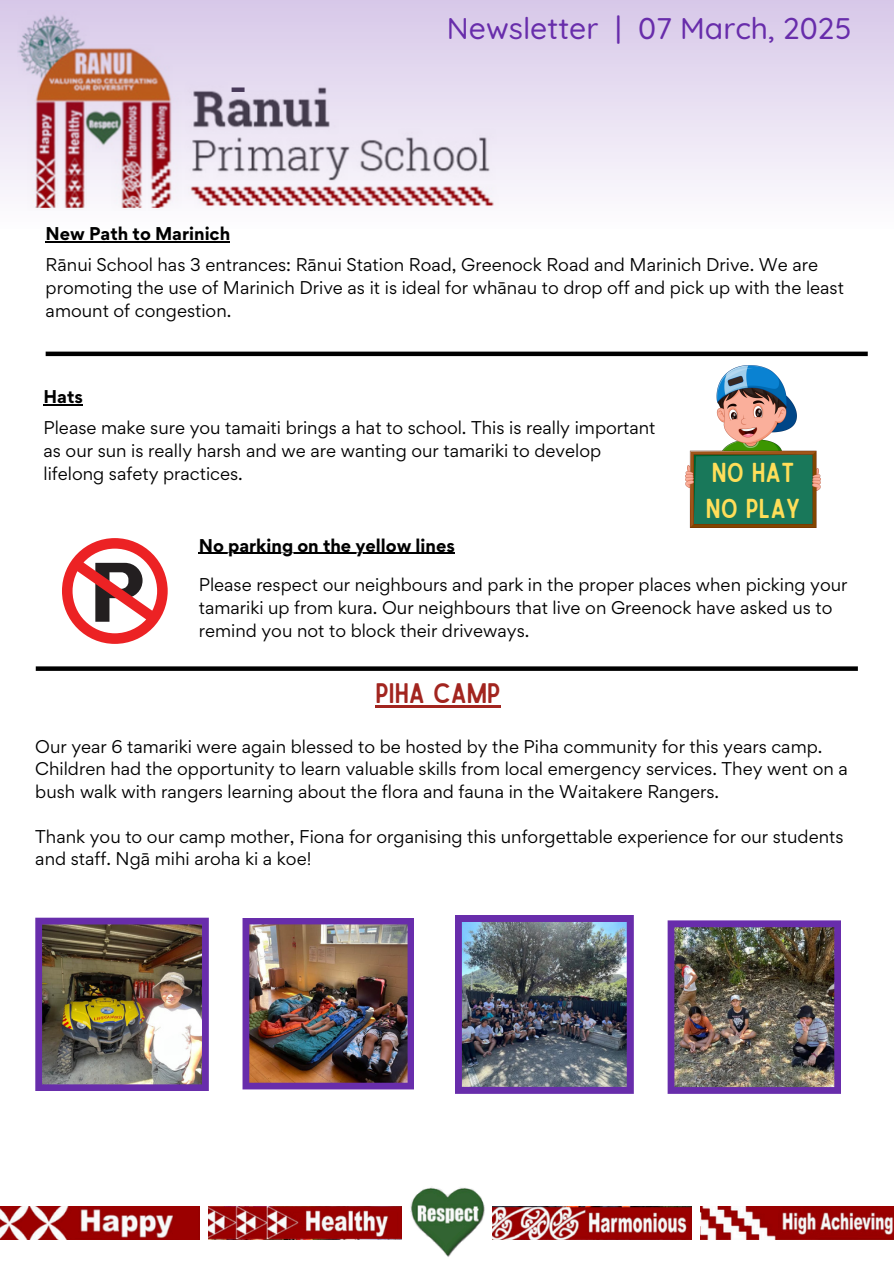
<style>
.page{position:relative;width:894px;height:1264px;background:#fff}
.page>*{position:absolute;margin:0;border:0;box-sizing:border-box;transform-origin:0 0}
.t1{font:40.5px "Anton";color:#433c4b}
.t2{font:500 30px "Quicksand";color:#682dab}
.t3{font:27px "Sailors";color:#a2251f}
.t4{font:26.25px/36.2px "Sailors";color:#ffde59}
.t5{font:16.5px/23px "Gordita";color:#000}
.t6{font:700 16.5px "Gordita";color:#000}
</style>
<div class="page">
<svg style="left:0;top:0;width:893px;height:210px"></svg>
<div style="left:46px;top:351px;width:821px;height:5px;background:#000"></div>
<div style="left:36px;top:666px;width:821px;height:5px;background:#000"></div>
<img style="left:685px;top:366px;width:135px;height:162px">
<svg style="left:62px;top:538px;width:106px;height:106px"></svg>
<img style="left:35px;top:917px;width:174px;height:174px">
<img style="left:242px;top:918px;width:172px;height:171px">
<img style="left:455px;top:915px;width:178px;height:178px">
<img style="left:667px;top:920px;width:173px;height:173px">
<hr style="left:46px;top:241px;width:184px;height:2px;background:#000">
<hr style="left:44px;top:404px;width:39px;height:1px;background:#000">
<hr style="left:199px;top:553px;width:255px;height:1px;background:#000">
<hr style="left:375px;top:705px;width:125px;height:2px;background:#a2251f">
<img style="left:0;top:1206px;width:199px;height:33px">
<img style="left:208px;top:1206px;width:193px;height:33px">
<img style="left:492px;top:1206px;width:199px;height:33px">
<img style="left:700px;top:1206px;width:193px;height:33px">
<img style="left:410px;top:1187px;width:75px;height:70px">
<p class="t1" style="left:231px;top:39px;width:16px">_</p>
<p class="t2" style="left:447px;top:9px;width:406px">Newsletter | 07 March, 2025</p>
<p class="t6" style="left:46px;top:223px;width:186px">New Path to Marinich</p>
<h1 class="t5" style="left:46px;top:253px;width:799px">Rānui School has 3 entrances: Rānui Station Road, Greenock Road and Marinich Drive. We are promoting the use of Marinich Drive as it is ideal for whānau to drop off and pick up with the least amount of congestion.</h1>
<h4 class="t6" style="left:44px;top:385px;width:41px">Hats</h4>
<p class="t5" style="left:44px;top:416px;width:613px">Please make sure you tamaiti brings a hat to school. This is really important as our sun is really harsh and we are wanting our tamariki to develop lifelong safety practices.</p>
<p class="t4" style="left:705px;top:455px;width:96px">NO HAT<br>NO PLAY</p>
<p class="t6" style="left:199px;top:534px;width:257px">No parking on the yellow lines</p>
<h4 class="t5" style="left:199px;top:573px;width:650px">Please respect our neighbours and park in the proper places when picking your tamariki up from kura. Our neighbours that live on Greenock have asked us to remind you not to block their driveways.</h4>
<p class="t3" style="left:375px;top:683px;width:127px">PIHA CAMP</p>
<p class="t5" style="left:35px;top:735px;width:813px;line-height:22.5px">Our year 6 tamariki were again blessed to be hosted by the Piha community for this years camp.<br>Children had the opportunity to learn valuable skills from local emergency services. They went on a bush walk with rangers learning about the flora and fauna in the Waitakere Rangers.</p>
<h3 class="t5" style="left:35px;top:825px;width:809px;line-height:22.5px">Thank you to our camp mother, Fiona for organising this unforgettable experience for our students and staff. Ngā mihi aroha ki a koe!</h3>
</div>
